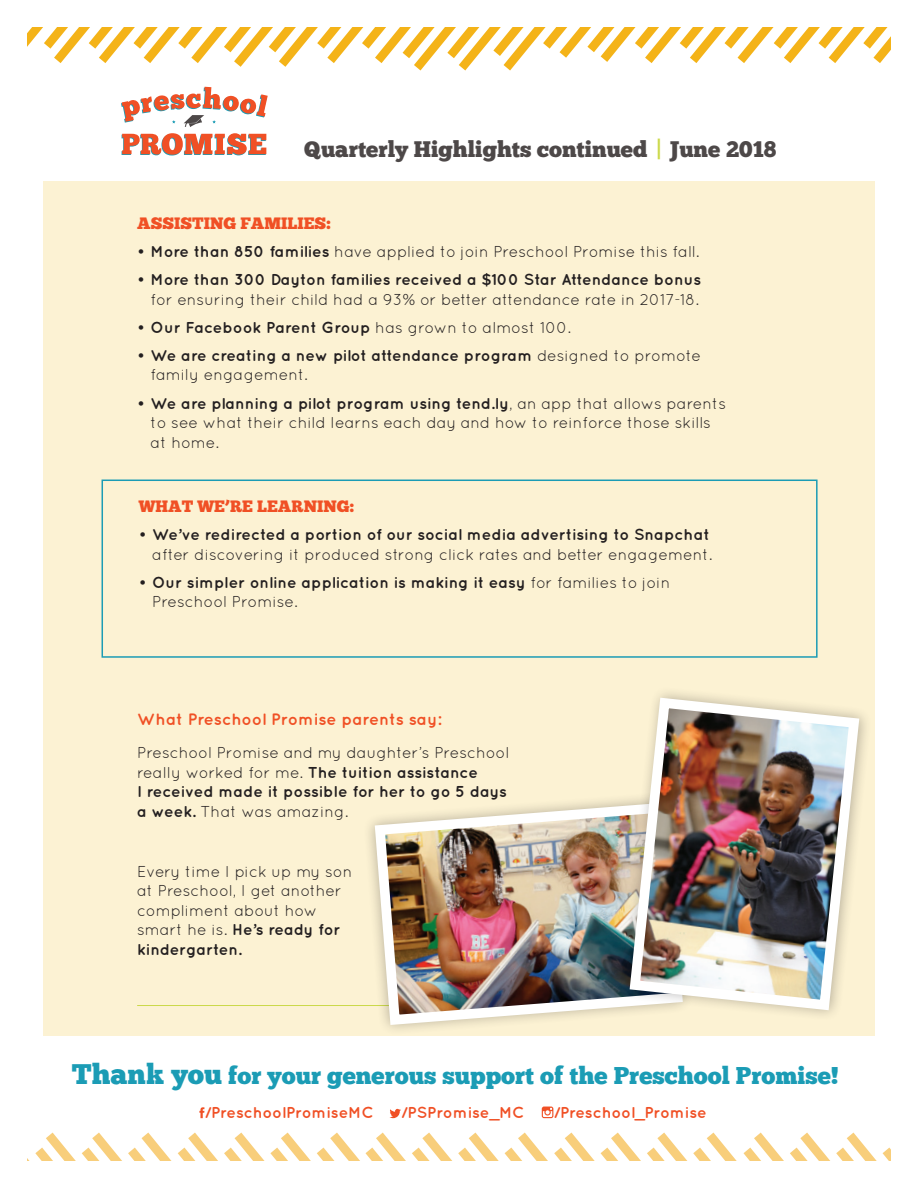
<style>
.page{position:relative;width:918px;height:1188px;background:#fff}
.page>*{position:absolute;margin:0;border:0;box-sizing:border-box;transform-origin:0 0}
.t1{font:24.3px "Chunk Five";color:#1b9cb5}
.t2{font:22.5px "Chunk Five";color:#4d4848}
.t3{font:16.5px "Chunk Five";color:#f05025}
.t4{font:700 16.5px "Quicksand";color:#f05025}
.t5{font:15.75px/19.5px "Quicksand";color:#231f20}
.t6{font:700 15.75px/19.5px "Quicksand";color:#231f20}
.t7{font:700 15.75px "Quicksand";color:#f05025}
.s1{color:#cbd94a}
.s2{font-weight:700}
.s3{font-weight:400}
.s4{font-size:28.35px}
</style>
<div class="page">
<div style="left:43px;top:181px;width:832px;height:855px;background:#fcf2d3"></div>
<hr style="left:137px;top:1005px;width:368px;height:1px;background:#cbd94a">
<svg style="left:122px;top:133px;width:144px;height:23px"></svg>
<svg style="left:121px;top:87px;width:147px;height:40px"></svg>
<img style="left:370px;top:800px;width:246px;height:230px">
<svg style="left:27px;top:1133px;width:144px;height:28px"></svg>
<svg style="left:505px;top:1133px;width:43px;height:28px"></svg>
<svg style="left:458px;top:1133px;width:41px;height:28px"></svg>
<svg style="left:412px;top:1133px;width:40px;height:28px"></svg>
<svg style="left:366px;top:1133px;width:40px;height:28px"></svg>
<svg style="left:883px;top:1148px;width:8px;height:13px"></svg>
<svg style="left:836px;top:1133px;width:41px;height:28px"></svg>
<svg style="left:790px;top:1133px;width:40px;height:28px"></svg>
<svg style="left:744px;top:1133px;width:40px;height:28px"></svg>
<svg style="left:317px;top:1133px;width:43px;height:28px"></svg>
<svg style="left:224px;top:1133px;width:87px;height:28px"></svg>
<svg style="left:178px;top:1133px;width:40px;height:28px"></svg>
<svg style="left:693px;top:1133px;width:44px;height:28px"></svg>
<svg style="left:647px;top:1133px;width:40px;height:28px"></svg>
<svg style="left:601px;top:1133px;width:40px;height:28px"></svg>
<svg style="left:554px;top:1133px;width:41px;height:28px"></svg>
<div style="left:102px;top:480px;width:716px;height:178px;border:2px solid #1b9cb5"></div>
<img style="left:616px;top:722px;width:250px;height:291px">
<img style="left:624px;top:692px;width:241px;height:323px">
<svg style="left:199px;top:1107px;width:5px;height:11px"></svg>
<svg style="left:389px;top:1109px;width:12px;height:9px"></svg>
<svg style="left:542px;top:1107px;width:11px;height:11px"></svg>
<svg style="left:27px;top:27px;width:864px;height:43px"></svg>
<h2 class="t2" style="left:304px;top:136px;width:474px">Quarterly Highlights continued <span class="s1">|</span> June 2018</h2>
<p class="t3" style="left:137px;top:213px;width:195px">ASSISTING FAMILIES:</p>
<p class="t5" style="left:137px;top:242px;width:564px"><span class="s2">• More than 850 families</span> have applied to join Preschool Promise this fall.</p>
<p class="t6" style="left:137px;top:269px;width:566px">• More than 300 Dayton families received a $100 Star Attendance bonus</p>
<p class="t5" style="left:151px;top:289px;width:550px">for ensuring their child had a 93% or better attendance rate in 2017-18.</p>
<p class="t6" style="left:137px;top:317px;width:435px">• Our Facebook Parent Group <span class="s3">has grown to almost 100.</span></p>
<p class="t6" style="left:151px;top:345px;width:552px;text-indent:-13px">• We are creating a new pilot attendance program <span class="s3">designed to promote family engagement.</span></p>
<p class="t5" style="left:151px;top:393px;width:577px;text-indent:-13px"><span class="s2">• We are planning a pilot program using tend.ly</span>, an app that allows parents to see what their child learns each day and how to reinforce those skills at home.</p>
<p class="t3" style="left:139px;top:497px;width:217px">WHAT WE’RE LEARNING:</p>
<p class="t6" style="left:139px;top:525px;width:573px">• We’ve redirected a portion of our social media advertising to Snapchat</p>
<p class="t5" style="left:152px;top:544px;width:562px">after discovering it produced strong click rates and better engagement.</p>
<p class="t6" style="left:152px;top:572px;width:520px;text-indent:-13px">• Our simpler online application is making it easy <span class="s3">for families to join<br>Preschool Promise.</span></p>
<p class="t4" style="left:137px;top:710px;width:306px">What Preschool Promise parents say:</p>
<p class="t5" style="left:137px;top:743px;width:374px">Preschool Promise and my daughter’s Preschool really worked for me. <span class="s2">The tuition assistance<br>I received made it possible for her to go 5 days a week.</span> That was amazing.</p>
<p class="t5" style="left:137px;top:861px;width:217px">Every time I pick up my son at Preschool, I get another compliment about how smart he is. <span class="s2">He’s ready for kindergarten.</span></p>
<h1 class="t1" style="left:72px;top:1061px;width:768px"><span class="s4">Thank you</span> for your generous support of the Preschool Promise!</h1>
<p class="t7" style="left:204px;top:1103px;width:171px">/PreschoolPromiseMC</p>
<p class="t7" style="left:401px;top:1103px;width:125px">/PSPromise_MC</p>
<p class="t7" style="left:553px;top:1103px;width:155px">/Preschool_Promise</p>
</div>
